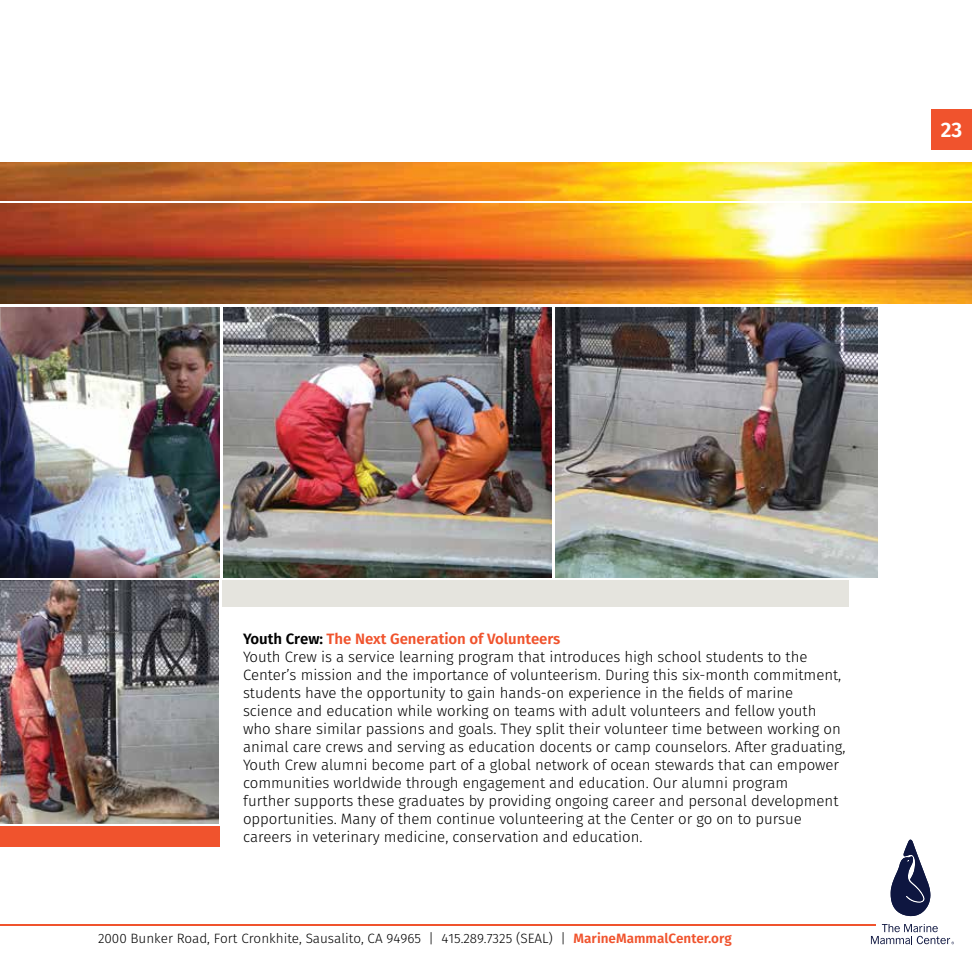
<style>
.page{position:relative;width:972px;height:972px;background:#fff}
.page>*{position:absolute;margin:0;border:0;box-sizing:border-box;transform-origin:0 0}
.t1{font:600 21px "Fira Sans";color:#fff}
.t2{font:300 15px/18px "Fira Sans";color:#000}
.t3{font:300 13.5px "Fira Sans";color:#000}
.s1{font-weight:600}
.s2{font-weight:600;color:#f0532d}
</style>
<div class="page">
<img style="left:0;top:307px;width:219px;height:270px">
<img style="left:555px;top:307px;width:323px;height:270px">
<img style="left:223px;top:307px;width:328px;height:270px">
<img style="left:0;top:580px;width:219px;height:244px">
<div style="left:932px;top:109px;width:40px;height:41px;background:#f0532d"></div>
<svg style="left:871px;top:840px;width:83px;height:104px"></svg>
<hr style="left:0;top:925px;width:876px;height:1px;background:#f0532d">
<img style="left:0;top:162px;width:972px;height:142px">
<div style="left:0;top:827px;width:219px;height:20px;background:#f0532d"></div>
<div style="left:223px;top:580px;width:626px;height:27px;background:#e5e4de"></div>
<hr style="left:0;top:201px;width:972px;height:1px;background:#fff">
<h1 class="t1" style="left:941px;top:115px;width:23px">23</h1>
<p class="t2" style="left:243px;top:630px;width:604px"><span class="s1">Youth Crew:</span> <span class="s2">The Next Generation of Volunteers<br></span>Youth Crew is a service learning program that introduces high school students to the Center’s mission and the importance of volunteerism. During this six-month commitment, students have the opportunity to gain hands-on experience in the fields of marine science and education while working on teams with adult volunteers and fellow youth who share similar passions and goals. They split their volunteer time between working on animal care crews and serving as education docents or camp counselors. After graduating, Youth Crew alumni become part of a global network of ocean stewards that can empower communities worldwide through engagement and education. Our alumni program<br>further supports these graduates by providing ongoing career and personal development opportunities. Many of them continue volunteering at the Center or go on to pursue careers in veterinary medicine, conservation and education.</p>
<p class="t3" style="left:98px;top:929px;width:635px">2000 Bunker Road, Fort Cronkhite, Sausalito, CA 94965 | 415.289.7325 (SEAL) | <span class="s2">MarineMammalCenter.org</span></p>
</div>
